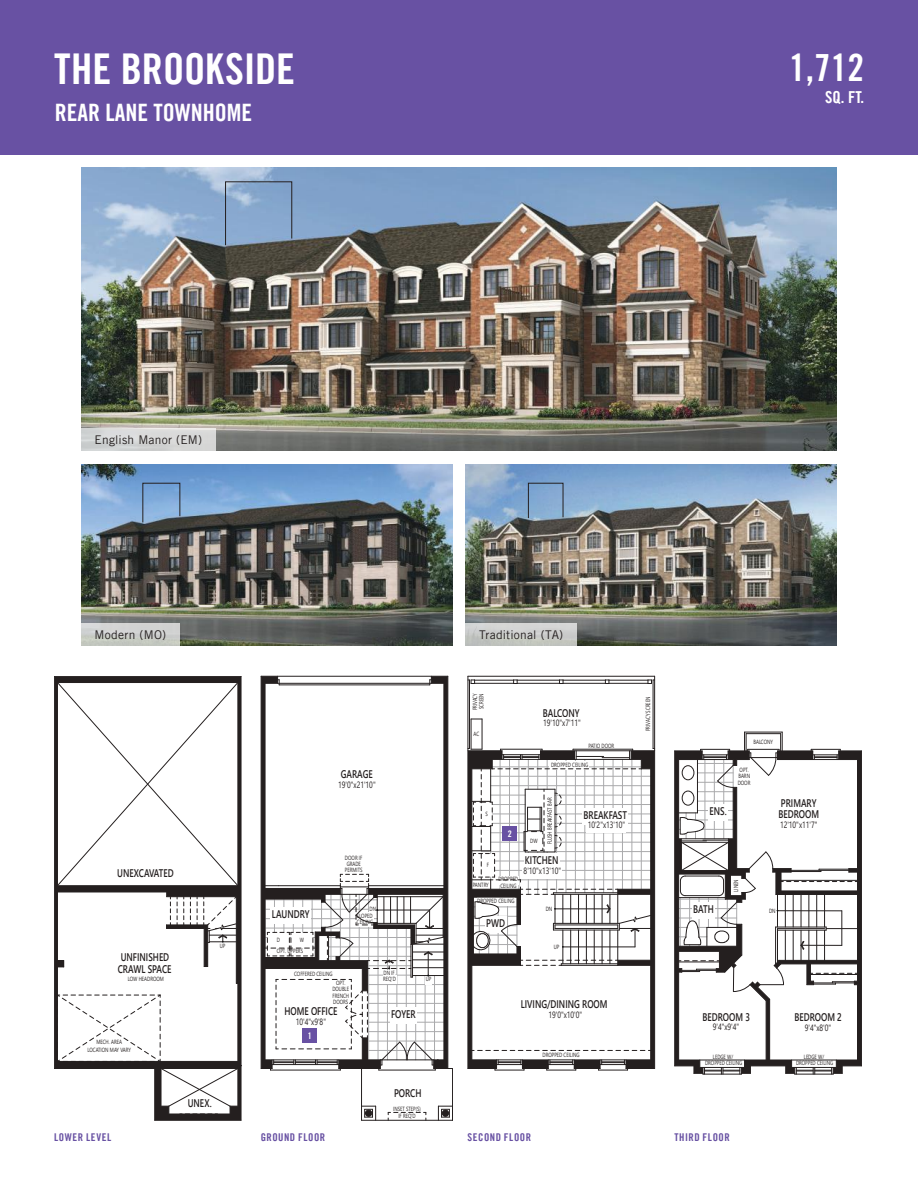
<style>
.page{position:relative;width:918px;height:1188px;background:#fff}
.page>*{position:absolute;margin:0;border:0;box-sizing:border-box;transform-origin:0 0}
.t1{font:42.6px "Trade Gothic LT Pro Bd Cn 20";color:#fff}
.t2{font:37.5px "Trade Gothic LT Pro Bd Cn 20";color:#fff}
.t3{font:24px "Trade Gothic LT Pro Bd Cn 20";color:#fff}
.t4{font:16.5px "Trade Gothic LT Pro Bd Cn 20";color:#fff}
.t5{font:12px "Trade Gothic LT Pro";letter-spacing:.02em;color:#241f1f}
.t6{font:600 11.1px/11.6px "Segoe UI";color:#241f1f;scale:.75 1}
.t7{font:10.65px "Trade Gothic LT Pro Bd Cn 20";letter-spacing:.055em;color:#6851a3}
.t8{font:9.15px "Segoe UI";color:#241f1f;scale:.75 1}
.t9{font:9px "Trade Gothic LT Pro Bd Cn 20";color:#fff}
.t10{font:6px/6.3px "Segoe UI";color:#241f1f;text-align:center;scale:.75 1}
</style>
<div class="page">
<img style="left:466px;top:464px;width:371px;height:182px">
<img style="left:81px;top:464px;width:371px;height:182px">
<img style="left:81px;top:168px;width:756px;height:283px">
<svg style="left:225px;top:181px;width:68px;height:65px"></svg>
<svg style="left:142px;top:483px;width:38px;height:40px"></svg>
<svg style="left:528px;top:483px;width:36px;height:36px"></svg>
<div style="left:81px;top:428px;width:135px;height:23px;background:linear-gradient(to right,#d1d4d5,#dad9d8)"></div>
<svg style="left:81px;top:623px;width:99px;height:23px;fill:#cdd0cd"></svg>
<div style="left:466px;top:624px;width:111px;height:22px;background:linear-gradient(to bottom,#d7d7d9,#bec2bb)"></div>
<div style="left:0;top:0;width:918px;height:154px;background:#6851a3"></div>
<hr style="left:155px;top:1120px;width:86px;height:1px;background:#241f1f">
<hr style="left:241px;top:676px;width:1px;height:444px;background:#241f1f">
<svg style="left:54px;top:676px;width:187px;height:444px"></svg>
<div style="left:57px;top:961px;width:7px;height:6px;background:#241f1f"></div>
<svg style="left:166px;top:892px;width:71px;height:75px"></svg>
<svg style="left:57px;top:995px;width:185px;height:120px"></svg>
<hr style="left:362px;top:1120px;width:91px;height:1px;background:#241f1f">
<hr style="left:271px;top:1070px;width:69px;height:1px;background:#241f1f">
<hr style="left:361px;top:1069px;width:1px;height:51px;background:#241f1f">
<svg style="left:362px;top:1106px;width:14px;height:14px"></svg>
<svg style="left:438px;top:1106px;width:14px;height:14px"></svg>
<hr style="left:379px;top:1070px;width:56px;height:1px;background:#241f1f">
<hr style="left:452px;top:1069px;width:1px;height:51px;background:#241f1f">
<svg style="left:388px;top:1112px;width:39px;height:8px"></svg>
<svg style="left:261px;top:676px;width:192px;height:394px"></svg>
<div style="left:365px;top:1110px;width:7px;height:6px;background:#241f1f;border-radius:50%"></div>
<div style="left:442px;top:1110px;width:7px;height:6px;background:#241f1f;border-radius:50%"></div>
<svg style="left:469px;top:679px;width:185px;height:69px"></svg>
<div style="left:542px;top:706px;width:39px;height:16px;background:#fff"></div>
<div style="left:542px;top:717px;width:40px;height:14px;background:#fff"></div>
<div style="left:645px;top:696px;width:8px;height:35px;background:#fff"></div>
<div style="left:588px;top:742px;width:27px;height:8px;background:#fff"></div>
<div style="left:473px;top:731px;width:7px;height:8px;background:#fff"></div>
<div style="left:472px;top:693px;width:8px;height:18px;background:#fff"></div>
<div style="left:478px;top:693px;width:8px;height:17px;background:#fff"></div>
<hr style="left:653px;top:680px;width:1px;height:68px;background:#241f1f">
<hr style="left:468px;top:676px;width:187px;height:1px;background:#241f1f">
<hr style="left:609px;top:680px;width:39px;height:1px;background:#241f1f">
<hr style="left:563px;top:680px;width:42px;height:1px;background:#241f1f">
<hr style="left:517px;top:680px;width:43px;height:1px;background:#241f1f">
<hr style="left:475px;top:680px;width:39px;height:1px;background:#241f1f">
<hr style="left:475px;top:683px;width:39px;height:1px;background:#241f1f">
<hr style="left:517px;top:683px;width:43px;height:1px;background:#241f1f">
<hr style="left:563px;top:683px;width:42px;height:1px;background:#241f1f">
<hr style="left:609px;top:683px;width:39px;height:1px;background:#241f1f">
<hr style="left:469px;top:680px;width:1px;height:68px;background:#241f1f">
<hr style="left:468px;top:676px;width:1px;height:393px;background:#241f1f">
<hr style="left:654px;top:676px;width:1px;height:75px;background:#241f1f">
<hr style="left:482px;top:719px;width:1px;height:30px;background:#241f1f">
<hr style="left:471px;top:719px;width:1px;height:30px;background:#241f1f">
<svg style="left:648px;top:680px;width:7px;height:4px"></svg>
<svg style="left:468px;top:680px;width:7px;height:4px"></svg>
<svg style="left:513px;top:680px;width:5px;height:4px"></svg>
<svg style="left:559px;top:680px;width:5px;height:4px"></svg>
<svg style="left:605px;top:680px;width:5px;height:4px"></svg>
<svg style="left:468px;top:748px;width:187px;height:323px"></svg>
<hr style="left:674px;top:751px;width:1px;height:315px;background:#241f1f">
<hr style="left:861px;top:751px;width:1px;height:315px;background:#241f1f">
<hr style="left:795px;top:1074px;width:38px;height:1px;background:#241f1f">
<hr style="left:703px;top:1074px;width:38px;height:1px;background:#241f1f">
<svg style="left:675px;top:732px;width:186px;height:342px"></svg>
<div style="left:303px;top:1028px;width:14px;height:15px;background:#6851a3"></div>
<div style="left:502px;top:826px;width:15px;height:15px;background:#6851a3"></div>
<h1 class="t1" style="left:54px;top:43px;width:243px">THE BROOKSIDE</h1>
<h3 class="t3" style="left:55px;top:97px;width:199px">REAR LANE TOWNHOME</h3>
<h2 class="t2" style="left:789px;top:45px;width:76px">1,712</h2>
<h3 class="t4" style="left:825px;top:87px;width:40px">SQ. FT.</h3>
<h3 class="t5" style="left:95px;top:432px;width:109px">English Manor (EM)</h3>
<h3 class="t5" style="left:95px;top:627px;width:73px">Modern (MO)</h3>
<h3 class="t5" style="left:479px;top:628px;width:86px">Traditional (TA)</h3>
<p class="t10" style="left:471px;top:710px;width:24px;text-align:left;rotate:-90deg">PRIVACY<br>SCREEN</p>
<p class="t10" style="left:474px;top:730px;width:9px">AC</p>
<h3 class="t6" style="left:543px;top:706px;width:51px">BALCONY</h3>
<h3 class="t8" style="left:543px;top:714px;width:51px">19'10"x7'11"</h3>
<p class="t10" style="left:644px;top:731px;width:47px;rotate:-90deg">PRIVACY SCREEN</p>
<p class="t10" style="left:588px;top:742px;width:36px">PATIO DOOR</p>
<p class="t10" style="left:551px;top:761px;width:51px">DROPPED CEILING</p>
<h3 class="t6" style="left:341px;top:768px;width:44px">GARAGE</h3>
<h3 class="t8" style="left:338px;top:776px;width:51px">19'0"x21'10"</h3>
<p class="t10" style="left:486px;top:810px;width:5px">S</p>
<h3 class="t9" style="left:508px;top:828px;width:5px">2</h3>
<p class="t10" style="left:530px;top:837px;width:11px">DW</p>
<p class="t10" style="left:546px;top:844px;width:64px;rotate:-90deg">FLUSH BREAKFAST BAR</p>
<h3 class="t6" style="left:583px;top:808px;width:60px">BREAKFAST</h3>
<h3 class="t8" style="left:588px;top:816px;width:51px">10'2"x13'10"</h3>
<h3 class="t6" style="left:117px;top:867px;width:77px">UNEXCAVATED</h3>
<p class="t10" style="left:345px;top:854px;width:25px">DOOR IF<br>GRADE<br>PERMITS</p>
<p class="t10" style="left:487px;top:862px;width:4px">F</p>
<p class="t10" style="left:473px;top:881px;width:23px">PANTRY</p>
<h3 class="t6" style="left:525px;top:854px;width:46px">KITCHEN</h3>
<h3 class="t8" style="left:524px;top:862px;width:51px">8'10"x13'10"</h3>
<p class="t10" style="left:498px;top:876px;width:28px">DROPPED<br>CEILING</p>
<p class="t10" style="left:477px;top:897px;width:51px">DROPPED CEILING</p>
<h3 class="t6" style="left:272px;top:907px;width:52px">LAUNDRY</h3>
<p class="t10" style="left:370px;top:905px;width:10px">DN</p>
<p class="t10" style="left:357px;top:912px;width:23px;text-align:left">SLOPED<br>CEILING</p>
<h3 class="t6" style="left:486px;top:916px;width:27px">PWD</h3>
<p class="t10" style="left:546px;top:905px;width:10px">DN</p>
<p class="t10" style="left:277px;top:936px;width:6px">D</p>
<p class="t10" style="left:300px;top:936px;width:7px">W</p>
<h3 class="t6" style="left:118px;top:950px;width:73px">UNFINISHED<br>CRAWL SPACE</h3>
<p class="t10" style="left:128px;top:975px;width:49px">LOW HEADROOM</p>
<p class="t10" style="left:220px;top:942px;width:9px">UP</p>
<p class="t10" style="left:277px;top:947px;width:36px">OPT. UPPERS</p>
<p class="t10" style="left:294px;top:970px;width:53px">COFFERED CEILING</p>
<p class="t10" style="left:332px;top:979px;width:24px">OPT.<br>DOUBLE<br>FRENCH<br>DOORS</p>
<h3 class="t6" style="left:284px;top:1004px;width:72px">HOME OFFICE</h3>
<h3 class="t8" style="left:296px;top:1013px;width:42px">10'4"x9'8"</h3>
<p class="t10" style="left:383px;top:970px;width:18px;line-height:5.6px;text-align:left">DN IF<br>REQ'D</p>
<p class="t10" style="left:426px;top:976px;width:9px">UP</p>
<h3 class="t6" style="left:391px;top:1007px;width:34px">FOYER</h3>
<p class="t10" style="left:554px;top:943px;width:9px">UP</p>
<h3 class="t6" style="left:521px;top:997px;width:117px">LIVING/DINING ROOM</h3>
<h3 class="t8" style="left:548px;top:1007px;width:47px">19'0"x10'0"</h3>
<p class="t10" style="left:87px;top:1038px;width:60px;line-height:7.2px">MECH. AREA<br>LOCATION MAY VARY</p>
<h3 class="t9" style="left:308px;top:1030px;width:5px">1</h3>
<p class="t10" style="left:543px;top:1051px;width:51px">DROPPED CEILING</p>
<h3 class="t6" style="left:188px;top:1096px;width:33px">UNEX.</h3>
<h3 class="t6" style="left:394px;top:1086px;width:38px">PORCH</h3>
<p class="t10" style="left:393px;top:1106px;width:38px">INSET STEP(S)<br>IF REQ'D</p>
<p class="t10" style="left:753px;top:738px;width:28px">BALCONY</p>
<p class="t10" style="left:738px;top:766px;width:18px">OPT.<br>BARN<br>DOOR</p>
<h3 class="t6" style="left:710px;top:805px;width:24px">ENS.</h3>
<h3 class="t6" style="left:778px;top:796px;width:56px">PRIMARY<br>BEDROOM</h3>
<h3 class="t6" style="left:693px;top:902px;width:29px">BATH</h3>
<p class="t10" style="left:732px;top:892px;width:18px;rotate:-90deg">LINEN</p>
<h3 class="t8" style="left:780px;top:816px;width:51px">12'10"x11'7"</h3>
<p class="t10" style="left:769px;top:907px;width:10px">DN</p>
<h3 class="t6" style="left:702px;top:1010px;width:65px">BEDROOM 3</h3>
<h3 class="t6" style="left:794px;top:1011px;width:65px">BEDROOM 2</h3>
<h3 class="t8" style="left:713px;top:1018px;width:37px">9'4"x9'4"</h3>
<h3 class="t8" style="left:805px;top:1019px;width:37px">9'4"x8'0"</h3>
<p class="t10" style="left:705px;top:1053px;width:51px">LEDGE W/<br>DROPPED CEILING</p>
<p class="t10" style="left:796px;top:1053px;width:51px">LEDGE W/<br>DROPPED CEILING</p>
<h3 class="t7" style="left:54px;top:1130px;width:59px">LOWER LEVEL</h3>
<h3 class="t7" style="left:261px;top:1130px;width:66px">GROUND FLOOR</h3>
<h3 class="t7" style="left:468px;top:1130px;width:65px">SECOND FLOOR</h3>
<h3 class="t7" style="left:674px;top:1130px;width:57px">THIRD FLOOR</h3>
</div>
